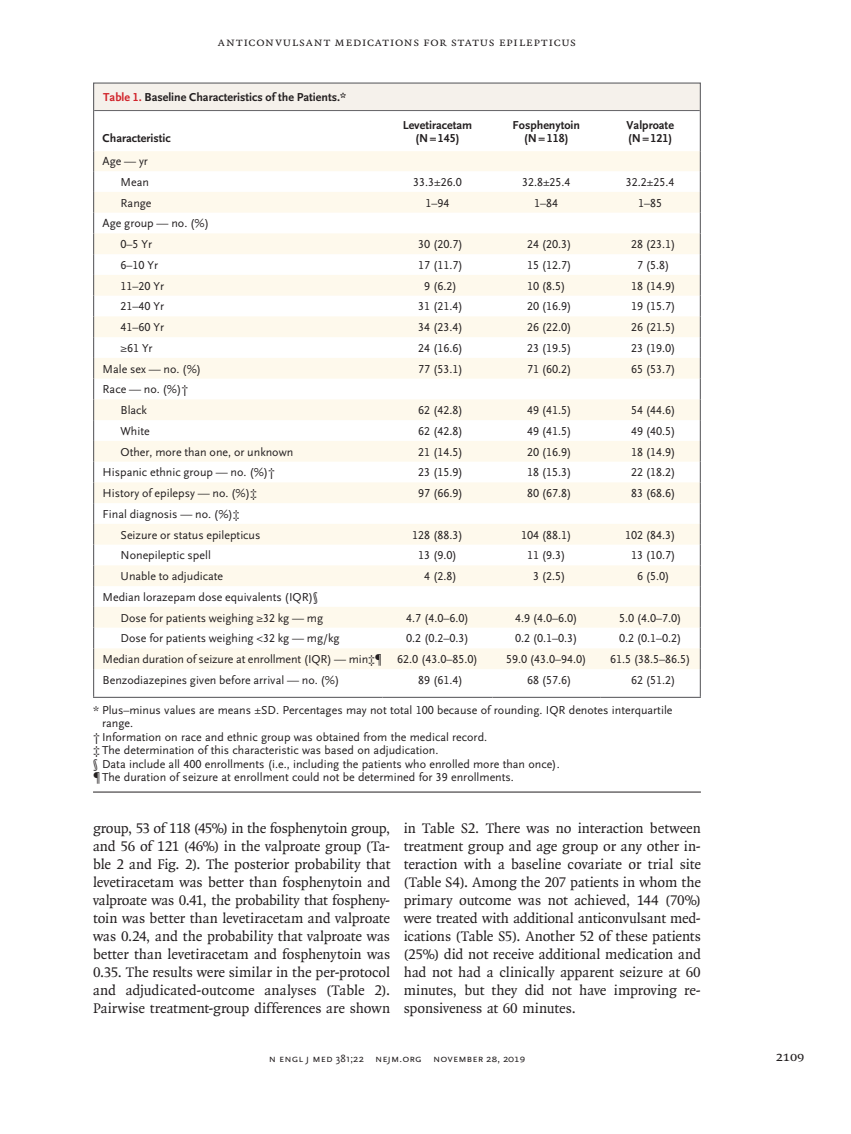
<style>
.page{position:relative;width:851px;height:1134px;background:#fff}
.page>*{position:absolute;margin:0;border:0;box-sizing:border-box;transform-origin:0 0}
.t1{font:15px/18px "OTNEJM Quadraat";letter-spacing:-.005em;color:#231f20;text-align:justify}
.t2{font:14.25px "OTNEJM Quadraat Cap";color:#231f20}
.t3{font:12.75px "OTNEJM Quadraat Small Cap";letter-spacing:.05em;color:#231f20}
.t4{font:12px/20.7px "OTNEJM Scala Sans LF";color:#231f20}
.t5{font:700 12px/13.5px "OTNEJM Scala Sans LF";color:#231f20;text-align:center}
.t6{font:10.8px "OTNEJM Scala Sans LF Cap";letter-spacing:.01em;color:#231f20}
.s1{color:#d1232a}
.s2{font-family:"OTNEJM Scala Sans OSF"}
.s3{font-family:"OTNEJM Scala Sans LF Small Cap"}
</style>
<div class="page">
<svg style="left:94px;top:151px;width:605px;height:518px;fill:#fef9ec"></svg>
<hr style="left:93px;top:111px;width:1px;height:40px;background:#636366">
<hr style="left:699px;top:111px;width:1px;height:40px;background:#636366">
<svg style="left:93px;top:151px;width:1px;height:546px"></svg>
<svg style="left:699px;top:151px;width:1px;height:546px"></svg>
<hr style="left:93px;top:697px;width:289px;height:1px;background:#636366">
<hr style="left:382px;top:697px;width:110px;height:1px;background:#636366">
<hr style="left:492px;top:697px;width:108px;height:1px;background:#636366">
<hr style="left:600px;top:697px;width:101px;height:1px;background:#636366">
<div style="left:94px;top:83px;width:606px;height:28px;background:#f5f1eb"></div>
<div style="left:93px;top:82px;width:607px;height:29px;border:1px solid #636366"></div>
<hr style="left:93px;top:792px;width:607px;height:1px;background:#231f20">
<p class="t3" style="left:218px;top:35px;width:359px">Anticonvulsant Medications for Status Epilepticus</p>
<p class="t5" style="left:103px;top:91px;width:244px"><span class="s1">Table 1.</span> Baseline Characteristics of the Patients.*</p>
<p class="t5" style="left:103px;top:132px;width:70px">Characteristic</p>
<p class="t4" style="left:103px;top:151px;width:48px;text-align:right">Age — yr<br>Mean</p>
<p class="t5" style="left:403px;top:118px;width:71px">Levetiracetam (N=145)</p>
<p class="t5" style="left:512px;top:118px;width:69px">Fosphenytoin (N=118)</p>
<p class="t5" style="left:626px;top:118px;width:49px;text-align:left">Valproate (N=121)</p>
<p class="t4" style="left:413px;top:172px;width:50px">33.3±26.0</p>
<p class="t4" style="left:522px;top:172px;width:50px">32.8±25.4</p>
<p class="t4" style="left:626px;top:172px;width:50px">32.2±25.4</p>
<p class="t4" style="left:121px;top:193px;width:32px">Range</p>
<p class="t4" style="left:425px;top:193px;width:25px">1–94</p>
<p class="t4" style="left:534px;top:193px;width:25px">1–84</p>
<p class="t4" style="left:638px;top:193px;width:25px">1–85</p>
<p class="t4" style="left:121px;top:213px;width:90px;text-indent:-18px">Age group — no. (%)<br>0–5 Yr</p>
<p class="t4" style="left:418px;top:234px;width:46px">30 (20.7)</p>
<p class="t4" style="left:527px;top:234px;width:46px">24 (20.3)</p>
<p class="t4" style="left:631px;top:234px;width:46px">28 (23.1)</p>
<p class="t4" style="left:121px;top:255px;width:39px">6–10 Yr</p>
<p class="t4" style="left:418px;top:255px;width:46px">17 (11.7)</p>
<p class="t4" style="left:527px;top:255px;width:46px">15 (12.7)</p>
<p class="t4" style="left:637px;top:255px;width:34px">7 (5.8)</p>
<p class="t4" style="left:121px;top:276px;width:45px">11–20 Yr</p>
<p class="t4" style="left:424px;top:276px;width:34px">9 (6.2)</p>
<p class="t4" style="left:527px;top:276px;width:40px">10 (8.5)</p>
<p class="t4" style="left:631px;top:276px;width:46px">18 (14.9)</p>
<p class="t4" style="left:121px;top:296px;width:45px">21–40 Yr</p>
<p class="t4" style="left:418px;top:296px;width:46px">31 (21.4)</p>
<p class="t4" style="left:527px;top:296px;width:46px">20 (16.9)</p>
<p class="t4" style="left:631px;top:296px;width:46px">19 (15.7)</p>
<p class="t4" style="left:121px;top:317px;width:45px">41–60 Yr</p>
<p class="t4" style="left:418px;top:317px;width:46px">34 (23.4)</p>
<p class="t4" style="left:527px;top:317px;width:46px">26 (22.0)</p>
<p class="t4" style="left:631px;top:317px;width:46px">26 (21.5)</p>
<p class="t4" style="left:121px;top:338px;width:34px">≥61 Yr</p>
<p class="t4" style="left:418px;top:338px;width:46px">24 (16.6)</p>
<p class="t4" style="left:527px;top:338px;width:46px">23 (19.5)</p>
<p class="t4" style="left:631px;top:338px;width:46px">23 (19.0)</p>
<p class="t4" style="left:103px;top:359px;width:100px">Male sex — no. (%)</p>
<p class="t4" style="left:418px;top:359px;width:46px">77 (53.1)</p>
<p class="t4" style="left:527px;top:359px;width:46px">71 (60.2)</p>
<p class="t4" style="left:631px;top:359px;width:46px">65 (53.7)</p>
<p class="t4" style="left:121px;top:379px;width:69px;text-indent:-18px">Race — no. (%)†<br>Black</p>
<p class="t4" style="left:418px;top:400px;width:46px">62 (42.8)</p>
<p class="t4" style="left:527px;top:400px;width:46px">49 (41.5)</p>
<p class="t4" style="left:631px;top:400px;width:46px">54 (44.6)</p>
<p class="t4" style="left:121px;top:421px;width:31px">White</p>
<p class="t4" style="left:418px;top:421px;width:46px">62 (42.8)</p>
<p class="t4" style="left:527px;top:421px;width:46px">49 (41.5)</p>
<p class="t4" style="left:631px;top:421px;width:46px">49 (40.5)</p>
<p class="t4" style="left:121px;top:442px;width:174px">Other, more than one, or unknown</p>
<p class="t4" style="left:418px;top:442px;width:46px">21 (14.5)</p>
<p class="t4" style="left:527px;top:442px;width:46px">20 (16.9)</p>
<p class="t4" style="left:631px;top:442px;width:46px">18 (14.9)</p>
<p class="t4" style="left:103px;top:462px;width:174px">Hispanic ethnic group — no. (%)†</p>
<p class="t4" style="left:418px;top:462px;width:46px">23 (15.9)</p>
<p class="t4" style="left:527px;top:462px;width:46px">18 (15.3)</p>
<p class="t4" style="left:631px;top:462px;width:46px">22 (18.2)</p>
<p class="t4" style="left:103px;top:483px;width:156px">History of epilepsy — no. (%)‡</p>
<p class="t4" style="left:418px;top:483px;width:46px">97 (66.9)</p>
<p class="t4" style="left:527px;top:483px;width:46px">80 (67.8)</p>
<p class="t4" style="left:631px;top:483px;width:46px">83 (68.6)</p>
<p class="t4" style="left:121px;top:504px;width:141px;text-indent:-18px">Final diagnosis — no. (%)‡<br>Seizure or status epilepticus</p>
<p class="t4" style="left:412px;top:525px;width:52px">128 (88.3)</p>
<p class="t4" style="left:521px;top:525px;width:52px">104 (88.1)</p>
<p class="t4" style="left:625px;top:525px;width:52px">102 (84.3)</p>
<p class="t4" style="left:121px;top:545px;width:92px">Nonepileptic spell</p>
<p class="t4" style="left:418px;top:545px;width:40px">13 (9.0)</p>
<p class="t4" style="left:527px;top:545px;width:40px">11 (9.3)</p>
<p class="t4" style="left:631px;top:545px;width:46px">13 (10.7)</p>
<p class="t4" style="left:121px;top:566px;width:104px">Unable to adjudicate</p>
<p class="t4" style="left:424px;top:566px;width:34px">4 (2.8)</p>
<p class="t4" style="left:533px;top:566px;width:34px">3 (2.5)</p>
<p class="t4" style="left:637px;top:566px;width:34px">6 (5.0)</p>
<p class="t4" style="left:121px;top:587px;width:204px;text-indent:-18px">Median lorazepam dose equivalents (IQR)§<br>Dose for patients weighing ≥32 kg — mg</p>
<p class="t4" style="left:406px;top:608px;width:64px">4.7 (4.0–6.0)</p>
<p class="t4" style="left:515px;top:608px;width:64px">4.9 (4.0–6.0)</p>
<p class="t4" style="left:619px;top:608px;width:64px">5.0 (4.0–7.0)</p>
<p class="t4" style="left:121px;top:628px;width:220px">Dose for patients weighing &lt;32 kg — mg/kg</p>
<p class="t4" style="left:406px;top:628px;width:64px">0.2 (0.2–0.3)</p>
<p class="t4" style="left:515px;top:628px;width:64px">0.2 (0.1–0.3)</p>
<p class="t4" style="left:619px;top:628px;width:64px">0.2 (0.1–0.2)</p>
<p class="t4" style="left:103px;top:649px;width:376px">Median duration of seizure at enrollment (IQR) — min‡¶ 62.0 (43.0–85.0)</p>
<p class="t4" style="left:506px;top:649px;width:82px">59.0 (43.0–94.0)</p>
<p class="t4" style="left:610px;top:649px;width:82px">61.5 (38.5–86.5)</p>
<p class="t4" style="left:103px;top:670px;width:238px">Benzodiazepines given before arrival — no. (%)</p>
<p class="t4" style="left:418px;top:670px;width:46px">89 (61.4)</p>
<p class="t4" style="left:527px;top:670px;width:46px">68 (57.6)</p>
<p class="t4" style="left:631px;top:670px;width:46px">62 (51.2)</p>
<p class="t4" style="left:93px;top:700px;width:581px">* Plus–minus values are means ±SD. Percentages may not total 100 because of rounding. IQR denotes interquartile</p>
<p class="t4" style="left:102px;top:713px;width:33px">range.</p>
<p class="t4" style="left:93px;top:727px;width:395px">† Information on race and ethnic group was obtained from the medical record.</p>
<p class="t4" style="left:93px;top:740px;width:347px">‡ The determination of this characteristic was based on adjudication.</p>
<p class="t4" style="left:93px;top:754px;width:468px">§ Data include all 400 enrollments (i.e., including the patients who enrolled more than once).</p>
<p class="t4" style="left:93px;top:767px;width:422px">¶The duration of seizure at enrollment could not be determined for 39 enrollments.</p>
<p class="t1" style="left:93px;top:819px;width:299px">group, 53 of 118 (45%) in the fosphenytoin group, and 56 of 121 (46%) in the valproate group (Ta&shy;ble 2 and Fig. 2). The posterior probability that levetiracetam was better than fosphenytoin and valproate was 0.41, the probability that fospheny&shy;toin was better than levetiracetam and valproate was 0.24, and the probability that valproate was better than levetiracetam and fosphenytoin was 0.35. The results were similar in the per-protocol and adjudicated-outcome analyses (Table 2).<br>Pairwise treatment-group differences are shown</p>
<p class="t1" style="left:403px;top:819px;width:299px">in Table S2. There was no interaction between treatment group and age group or any other in&shy;teraction with a baseline covariate or trial site (Table S4). Among the 207 patients in whom the primary outcome was not achieved, 144 (70%) were treated with additional anticonvulsant med&shy;ications (Table S5). Another 52 of these patients (25%) did not receive additional medication and had not had a clinically apparent seizure at 60 minutes, but they did not have improving re&shy;sponsiveness at 60 minutes.</p>
<p class="t6" style="left:269px;top:1053px;width:258px">n engl j med <span class="s2">381;22</span> nejm.org <span class="s3">November 28, 2019</span></p>
<p class="t2" style="left:775px;top:1048px;width:30px">2109</p>
</div>
